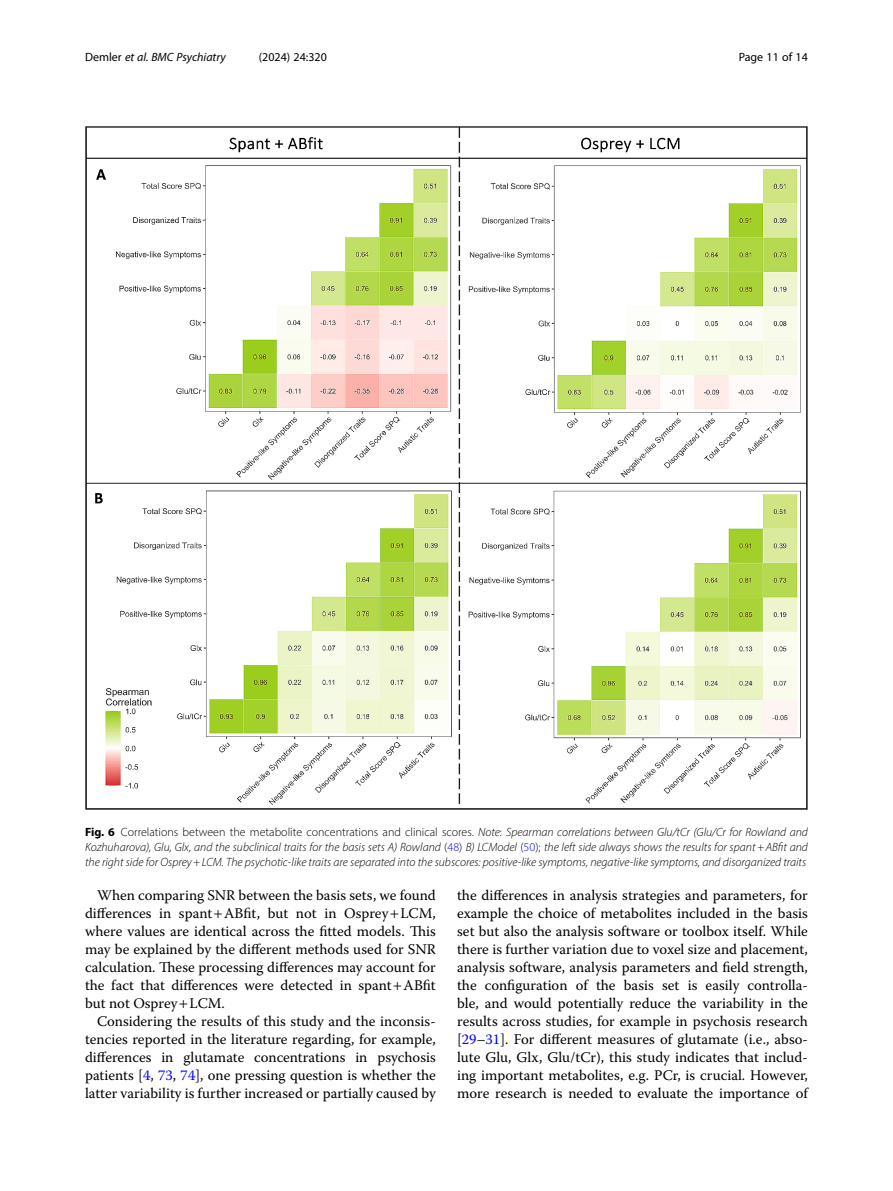
<style>
.page{position:relative;width:893px;height:1191px;background:#fff}
.page>*{position:absolute;margin:0;border:0;box-sizing:border-box;transform-origin:0 0}
.Body_Text_Indent{font:14.7px/18px "Warnock Pro";color:#000;text-align:justify}
.Figure_Caption{font:italic 300 12px/15px "Myriad Pro";color:#000;text-align:justify}
.t1{font:italic 12px "Myriad Pro";color:#000}
.t2{font:12px "Myriad Pro";color:#000}
.s1{font-style:normal}
.s2{font-weight:700;font-style:normal}
.s3{font-style:normal;color:#00f}
.s4{color:#00f}
</style>
<div class="page">
<img style="left:85px;top:126px;width:723px;height:683px">
<p class="t1" style="left:85px;top:50px;width:142px"><span class="s1">Demler</span> et al. BMC Psychiatry</p>
<p class="t2" style="left:259px;top:50px;width:70px">(2024) 24:320</p>
<p class="t2" style="left:739px;top:50px;width:71px">Page 11 of 14</p>
<p class="Figure_Caption" style="left:85px;top:824px;width:724px"><span class="s2">Fig. 6</span> <span class="s1">Correlations between the metabolite concentrations and clinical scores.</span> Note<span class="s1">:</span> Spearman correlations between Glu/tCr (Glu/Cr for Rowland and Kozhuharova), Glu, Glx, and the subclinical traits for the basis sets A) Rowland <span class="s1">(</span><span class="s3">48</span><span class="s1">)</span> B) LCModel <span class="s1">(</span><span class="s3">50</span><span class="s1">);</span> the left side always shows the results for spant+ABfit and the right side for Osprey+LCM. The psychotic-like traits are separated into the subscores: positive-like symptoms, negative-like symptoms, and disorganized traits</p>
<p class="Body_Text_Indent" style="left:85px;top:886px;width:352px;text-indent:12px">When comparing SNR between the basis sets, we found differences in spant ABfit, but not in Osprey LCM, where values are identical across the fitted models. This may be explained by the different methods used for SNR calculation. These processing differences may account for the fact that differences were detected in spant ABfit but not Osprey LCM.</p>
<p class="Body_Text_Indent" style="left:85px;top:1012px;width:352px;text-indent:12px">Considering the results of this study and the inconsis&shy;tencies reported in the literature regarding, for example, differences in glutamate concentrations in psychosis patients [<span class="s4">4</span>, <span class="s4">73</span>, <span class="s4">74</span>], one pressing question is whether the latter variability is further increased or partially caused by</p>
<p class="Body_Text_Indent" style="left:457px;top:886px;width:352px">the differences in analysis strategies and parameters, for example the choice of metabolites included in the basis set but also the analysis software or toolbox itself. While there is further variation due to voxel size and placement, analysis software, analysis parameters and field strength, the configuration of the basis set is easily controlla&shy;ble, and would potentially reduce the variability in the results across studies, for example in psychosis research [<span class="s4">29</span>–<span class="s4">31</span>]. For different measures of glutamate (i.e., abso&shy;lute Glu, Glx, Glu/tCr), this study indicates that includ&shy;ing important metabolites, e.g. PCr, is crucial. However, more research is needed to evaluate the importance of</p>
</div>
